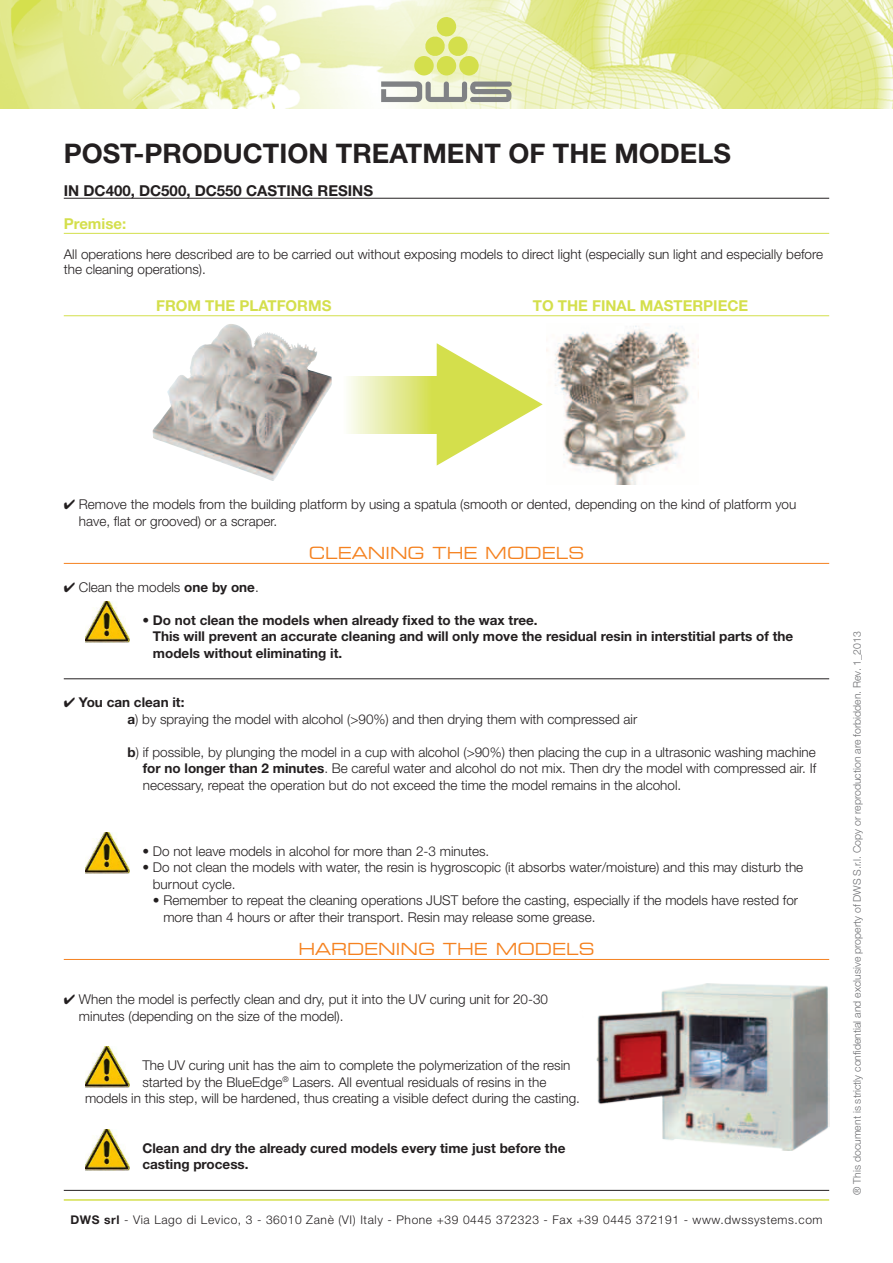
<style>
.page{position:relative;width:893px;height:1263px;background:#fff}
.page>*{position:absolute;margin:0;border:0;box-sizing:border-box;transform-origin:0 0}
.t1{font:700 27px "Helvetica Neue LT Std";color:#231f20}
.t2{font:expanded 16.5px "Square 721 BT";color:#f58220}
.t3{font:700 15px "Helvetica Neue LT Std";color:#d4df4c}
.t4{font:700 15px "Helvetica Neue LT Std";color:#231f20}
.t5{font:300 13.5px/16.5px "Helvetica Neue LT Std";color:#231f20}
.t6{font:700 13.5px/16.5px "Helvetica Neue LT Std";color:#231f20}
.t7{font:300 12px "Helvetica Neue LT Std";letter-spacing:.05em;color:#231f20}
.t8{font:300 10.5px "Helvetica Neue LT Std";color:#6c6d70}
.s1{font-weight:700}
</style>
<div class="page">
<img style="left:0;top:0;width:893px;height:108px">
<hr style="left:64px;top:1199px;width:765px;height:2px;background:#d4df4c">
<svg style="left:381px;top:81px;width:131px;height:21px;background:#b2b4ad"></svg>
<div style="left:437px;top:56px;width:19px;height:19px;background:#d4df4c;border-radius:50%"></div>
<svg style="left:424px;top:16px;width:45px;height:41px;background:#e2e98e"></svg>
<div style="left:414px;top:56px;width:20px;height:19px;background:#d4df4c;border-radius:50%"></div>
<div style="left:459px;top:56px;width:20px;height:19px;background:#d4df4c;border-radius:50%"></div>
<hr style="left:64px;top:233px;width:765px;height:1px;background:#d4df4c">
<hr style="left:64px;top:315px;width:765px;height:1px;background:#d4df4c">
<hr style="left:64px;top:563px;width:765px;height:1px;background:#f58220">
<hr style="left:64px;top:678px;width:765px;height:1px;background:#231f20">
<hr style="left:64px;top:959px;width:765px;height:1px;background:#f58220">
<hr style="left:64px;top:1190px;width:765px;height:1px;background:#231f20">
<img style="left:85px;top:601px;width:45px;height:41px">
<img style="left:85px;top:832px;width:45px;height:41px">
<img style="left:85px;top:1046px;width:45px;height:42px">
<img style="left:85px;top:1129px;width:45px;height:41px">
<hr style="left:64px;top:198px;width:765px;height:1px;background:#231f20">
<img style="left:153px;top:325px;width:179px;height:156px">
<img style="left:547px;top:326px;width:149px;height:159px">
<svg style="left:437px;top:343px;width:106px;height:123px"></svg>
<svg style="left:348px;top:377px;width:100px;height:56px;background:#e3ea94"></svg>
<img style="left:596px;top:984px;width:233px;height:166px">
<h1 class="t1" style="left:64px;top:136px;width:100px">Post-production</h1>
<h1 class="t1" style="left:336px;top:136px;width:20px">treatment</h1>
<h1 class="t1" style="left:508px;top:136px;width:64px">of the</h1>
<h1 class="t1" style="left:614px;top:136px;width:21px">models</h1>
<p class="t4" style="left:64px;top:181px;width:311px">IN DC400, DC500, DC550 CASTING RESINS</p>
<p class="t3" style="left:64px;top:214px;width:64px">Premise:</p>
<p class="t5" style="left:64px;top:246px;width:761px;line-height:15px">All operations here described are to be carried out without exposing models to direct light (especially sun light and especially before the cleaning operations).</p>
<p class="t3" style="left:156px;top:297px;width:177px">FROM THE PLATFORMS</p>
<p class="t3" style="left:533px;top:297px;width:217px">TO THE FINAL MASTERPIECE</p>
<p class="t5" style="left:79px;top:496px;width:719px;text-indent:-15px">✔ Remove the models from the building platform by using a spatula (smooth or dented, depending on the kind of platform you have, flat or grooved) or a scraper.</p>
<p class="t2" style="left:309px;top:543px;width:277px">CLEANING THE MODELS</p>
<p class="t5" style="left:64px;top:578px;width:196px">✔ Clean the models <span class="s1">one by one</span>.</p>
<p class="t6" style="left:153px;top:611px;width:642px;text-indent:-11px">• Do not clean the models when already fixed to the wax tree.<br>This will prevent an accurate cleaning and will only move the residual resin in interstitial parts of the models without eliminating it.</p>
<p class="t5" style="left:128px;top:694px;width:511px;text-indent:-64px">✔ <span class="s1">You can clean it:<br>a</span>) by spraying the model with alcohol (&gt;90%) and then drying them with compressed air</p>
<p class="t5" style="left:143px;top:743px;width:675px;text-align:justify;text-indent:-15px"><span class="s1">b</span>) if possible, by plunging the model in a cup with alcohol (&gt;90%) then placing the cup in a ultrasonic washing machine <span class="s1">for no longer than 2 minutes</span>. Be careful water and alcohol do not mix. Then dry the model with compressed air. If necessary, repeat the operation but do not exceed the time the model remains in the alcohol.</p>
<p class="t5" style="left:142px;top:842px;width:348px">• Do not leave models in alcohol for more than 2-3 minutes.</p>
<p class="t5" style="left:153px;top:859px;width:652px;text-indent:-11px">• Do not clean the models with water, the resin is hygroscopic (it absorbs water/moisture) and this may disturb the burnout cycle.</p>
<p class="t5" style="left:163px;top:892px;width:636px;text-indent:-11px">• Remember to repeat the cleaning operations JUST before the casting, especially if the models have rested for more than 4 hours or after their transport. Resin may release some grease.</p>
<p class="t2" style="left:298px;top:939px;width:297px">HARDENING THE MODELS</p>
<p class="t5" style="left:79px;top:991px;width:471px;text-indent:-15px">✔ When the model is perfectly clean and dry, put it into the UV curing unit for 20-30 minutes (depending on the size of the model).</p>
<p class="t5" style="left:142px;top:1057px;width:430px">The UV curing unit has the aim to complete the polymerization of the resin</p>
<p class="t5" style="left:142px;top:1073px;width:406px">started by the BlueEdge<sup>®</sup> Lasers. All eventual residuals of resins in the</p>
<p class="t5" style="left:85px;top:1090px;width:496px">models in this step, will be hardened, thus creating a visible defect during the casting.</p>
<p class="t6" style="left:142px;top:1139px;width:425px">Clean and dry the already cured models every time just before the casting process.</p>
<p class="t7" style="left:70px;top:1212px;width:754px"><span class="s1">DWS srl</span> - Via Lago di Levico, 3 - 36010 Zanè (VI) Italy - Phone +39 0445 372323 - Fax +39 0445 372191 - www.dwssystems.com</p>
<p class="t8" style="left:851px;top:1195px;width:565px;rotate:-90deg">® This document is strictly confidential and exclusive property of DWS S.r.l. Copy or reproduction are forbidden. Rev. 1_2013</p>
</div>
